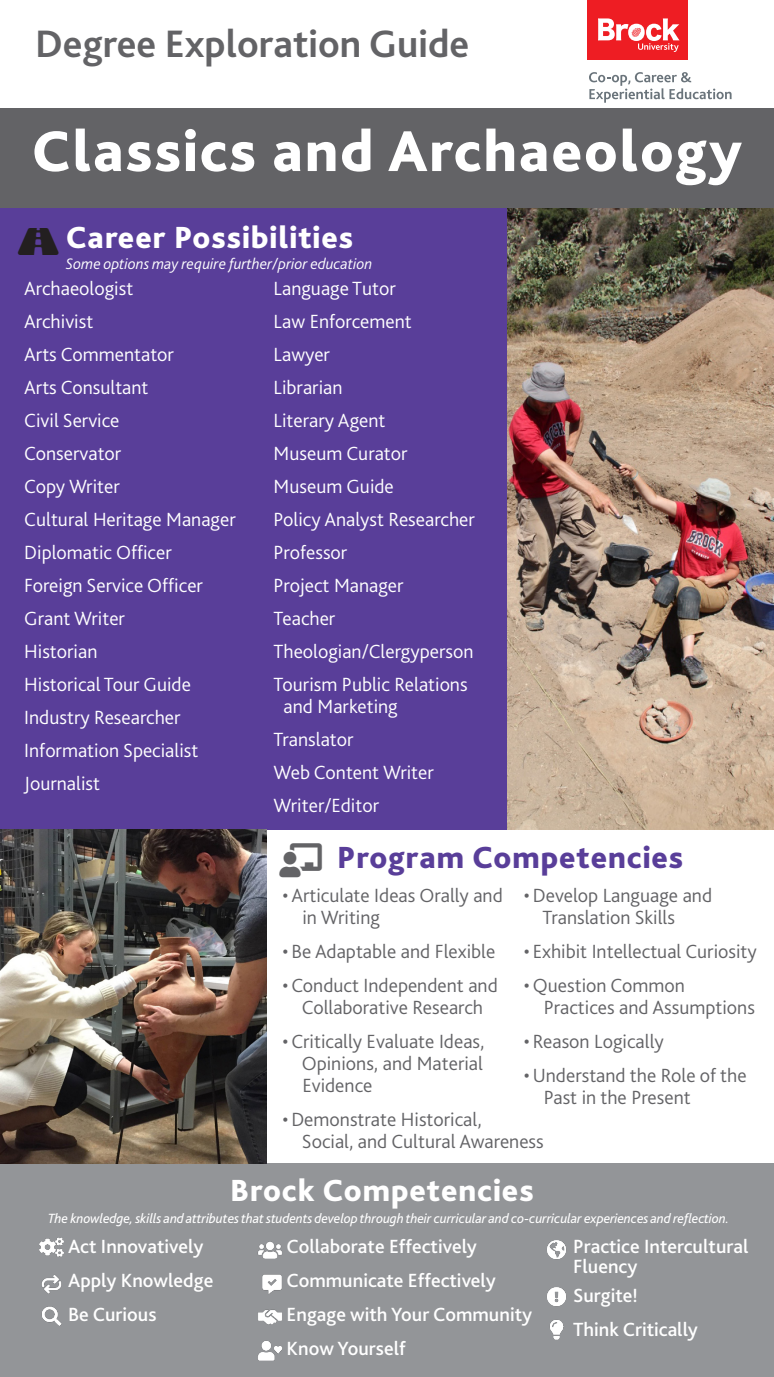
<style>
.page{position:relative;width:774px;height:1377px;background:#fff}
.page>*{position:absolute;margin:0;border:0;box-sizing:border-box;transform-origin:0 0}
.t1{font:800 60px "Bliss 2";letter-spacing:.03em;color:#fff}
.t2{font:700 40px "Bliss 2";color:#636366}
.t3{font:34px "Font Awesome 5 Free Solid";color:#636366}
.t4{font:800 32px "Bliss 2";letter-spacing:.03em;color:#fff}
.t5{font:800 32px "Bliss 2";letter-spacing:.03em;color:#593e99}
.t6{font:300 20px/33px "Bliss 2";color:#fff}
.b{font:300 20px/22px "Bliss 2";color:#636366}
.t7{font:500 20px/34px "Bliss 2";color:#fff}
.t8{font:italic 300 16px "Bliss 2";color:#fff}
.t9{font:italic 14px "Bliss 2";letter-spacing:-.01em;color:#fff}
</style>
<div class="page">
<div style="left:0;top:108px;width:774px;height:101px;background:#636366"></div>
<div style="left:0;top:1163px;width:774px;height:214px;background:#939598"></div>
<img style="left:42px;top:1275px;width:19px;height:19px">
<img style="left:39px;top:1237px;width:25px;height:20px">
<img style="left:42px;top:1306px;width:20px;height:20px">
<img style="left:257px;top:1241px;width:25px;height:18px">
<img style="left:262px;top:1274px;width:20px;height:20px">
<img style="left:258px;top:1309px;width:24px;height:16px">
<img style="left:258px;top:1341px;width:24px;height:20px">
<img style="left:547px;top:1240px;width:19px;height:19px">
<img style="left:547px;top:1287px;width:19px;height:19px">
<img style="left:550px;top:1320px;width:14px;height:20px">
<div style="left:588px;top:0;width:100px;height:59px;background:#ee1d23"></div>
<svg style="left:598px;top:18px;width:82px;height:34px"></svg>
<svg style="left:589px;top:72px;width:143px;height:31px"></svg>
<div style="left:0;top:208px;width:507px;height:621px;background:#593e99"></div>
<img style="left:0;top:829px;width:266px;height:334px">
<img style="left:507px;top:208px;width:267px;height:621px">
<h2 class="t2" style="left:35px;top:19px;width:436px">Degree Exploration Guide</h2>
<p class="t1" style="left:31px;top:114px;width:712px">Classics and Archaeology</p>
<p class="t4" style="left:66px;top:217px;width:289px">Career Possibilities</p>
<p class="t8" style="left:66px;top:254px;width:308px">Some options may require further/prior education</p>
<p class="t6" style="left:24px;top:272px;width:111px">Archaeologist</p>
<p class="t6" style="left:24px;top:305px;width:71px">Archivist</p>
<p class="t6" style="left:24px;top:338px;width:151px">Arts Commentator</p>
<p class="t6" style="left:24px;top:371px;width:126px">Arts Consultant</p>
<p class="t6" style="left:24px;top:404px;width:97px">Civil Service</p>
<p class="t6" style="left:24px;top:437px;width:99px">Conservator</p>
<p class="t6" style="left:24px;top:470px;width:97px">Copy Writer</p>
<p class="t6" style="left:24px;top:503px;width:213px">Cultural Heritage Manager</p>
<p class="t6" style="left:24px;top:536px;width:149px">Diplomatic Officer</p>
<p class="t6" style="left:24px;top:569px;width:180px">Foreign Service Officer</p>
<p class="t6" style="left:24px;top:602px;width:102px">Grant Writer</p>
<p class="t6" style="left:24px;top:635px;width:75px">Historian</p>
<p class="t6" style="left:24px;top:668px;width:176px">Historical Tour Guide<br>Industry Researcher<br>Information Specialist<br>Journalist</p>
<p class="t6" style="left:274px;top:272px;width:124px">Language Tutor</p>
<p class="t6" style="left:274px;top:305px;width:140px">Law Enforcement</p>
<p class="t6" style="left:274px;top:338px;width:58px">Lawyer</p>
<p class="t6" style="left:274px;top:371px;width:70px">Librarian</p>
<p class="t6" style="left:274px;top:404px;width:113px">Literary Agent</p>
<p class="t6" style="left:274px;top:437px;width:136px">Museum Curator</p>
<p class="t6" style="left:274px;top:470px;width:122px">Museum Guide</p>
<p class="t6" style="left:274px;top:503px;width:203px">Policy Analyst Researcher</p>
<p class="t6" style="left:274px;top:536px;width:75px">Professor</p>
<p class="t6" style="left:274px;top:569px;width:131px">Project Manager</p>
<p class="t6" style="left:274px;top:602px;width:63px">Teacher</p>
<p class="t6" style="left:274px;top:635px;width:201px">Theologian/Clergyperson</p>
<p class="t6" style="left:274px;top:668px;width:196px">Tourism Public Relations</p>
<p class="t6" style="left:284px;top:690px;width:116px">and Marketing</p>
<p class="t6" style="left:274px;top:723px;width:81px">Translator</p>
<p class="t6" style="left:274px;top:756px;width:162px">Web Content Writer</p>
<p class="t6" style="left:274px;top:789px;width:107px">Writer/Editor</p>
<p class="t3" style="left:280px;top:844px;width:44px">●□▼</p>
<p class="b" style="left:282px;top:884px;width:222px">• Articulate Ideas Orally and</p>
<p class="b" style="left:302px;top:906px;width:79px">in Writing</p>
<p class="b" style="left:282px;top:940px;width:214px">• Be Adaptable and Flexible</p>
<p class="b" style="left:282px;top:974px;width:217px">• Conduct Independent and</p>
<p class="b" style="left:302px;top:996px;width:183px">Collaborative Research</p>
<p class="b" style="left:282px;top:1030px;width:204px">• Critically Evaluate Ideas,</p>
<p class="b" style="left:302px;top:1052px;width:183px">Opinions, and Material<br>Evidence</p>
<p class="b" style="left:282px;top:1108px;width:201px">•Demonstrate Historical,</p>
<p class="b" style="left:302px;top:1130px;width:243px">Social, and Cultural Awareness</p>
<p class="t5" style="left:337px;top:838px;width:348px">Program Competencies</p>
<p class="b" style="left:524px;top:884px;width:190px">•Develop Language and</p>
<p class="b" style="left:542px;top:906px;width:134px">Translation Skills</p>
<p class="b" style="left:524px;top:940px;width:235px">• Exhibit Intellectual Curiosity</p>
<p class="b" style="left:524px;top:974px;width:163px">• Question Common</p>
<p class="b" style="left:544px;top:996px;width:213px">Practices and Assumptions</p>
<p class="b" style="left:524px;top:1030px;width:141px">• Reason Logically</p>
<p class="b" style="left:524px;top:1064px;width:224px">•Understand the Role of the</p>
<p class="b" style="left:544px;top:1086px;width:148px">Past in the Present</p>
<h3 class="t4" style="left:230px;top:1171px;width:305px">Brock Competencies</h3>
<p class="t9" style="left:48px;top:1210px;width:683px">The knowledge, skills and attributes that students develop through their curricular and co-curricular experiences and reflection.</p>
<p class="t7" style="left:68px;top:1229px;width:147px">Act Innovatively<br>Apply Knowledge<br>Be Curious</p>
<p class="t7" style="left:287px;top:1229px;width:247px">Collaborate Effectively<br>Communicate Effectively<br>Engage with Your Community<br>Know Yourself</p>
<p class="t7" style="left:573px;top:1236px;width:177px;line-height:20px">Practice Intercultural<br>Fluency</p>
<p class="t7" style="left:573px;top:1278px;width:126px">Surgite!<br>Think Critically</p>
</div>
